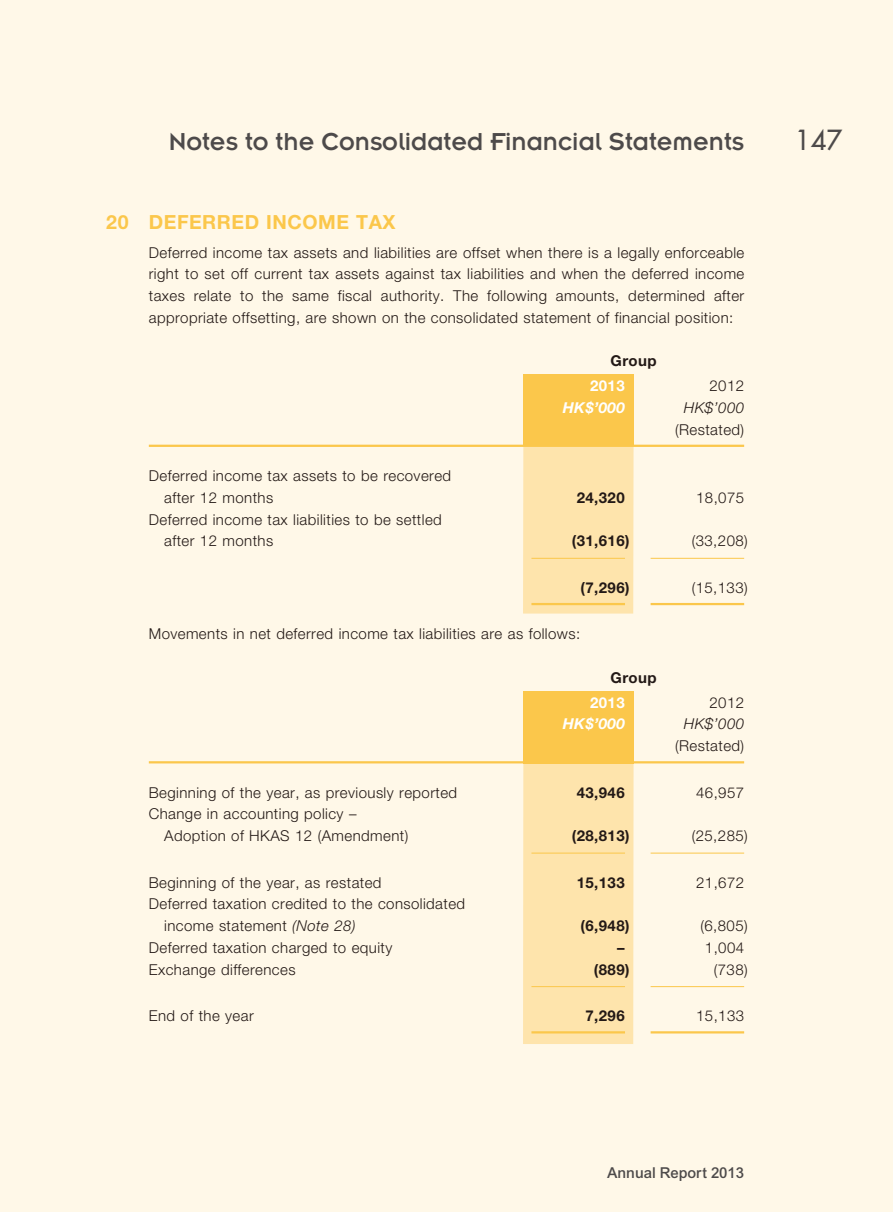
<style>
.page{position:relative;width:893px;height:1212px;background:#fff8e8}
.page>*{position:absolute;margin:0;border:0;box-sizing:border-box;transform-origin:0 0}
.t1{font:27px "Insignia LT Std";color:#4d4a4a}
.t2{font:500 27px "Futura Std";color:#4d4a4a}
.t3{font:700 19.5px "Helvetica Neue LT Std";letter-spacing:.03em;color:#fbc74b}
.t4{font:300 15px/21.8px "Helvetica Neue LT Std";letter-spacing:.03em;color:#231916}
.t5{font:700 15px "Helvetica Neue LT Std";letter-spacing:.03em;color:#231916}
.t6{font:500 15px "Arial MT Std";color:#4d4a4a}
.t7{font:italic 700 15px "Helvetica Neue LT Std";letter-spacing:.03em;color:#fff}
.t8{font:italic 300 15px "Helvetica Neue LT Std";letter-spacing:.03em;color:#231916}
.t9{font:700 15px "Helvetica Neue LT Std";letter-spacing:.03em;color:#fff}
.s1{font-style:italic}
</style>
<div class="page">
<div style="left:523px;top:447px;width:111px;height:166px;background:#fee4ac"></div>
<div style="left:523px;top:374px;width:111px;height:71px;background:#fbc74b"></div>
<hr style="left:149px;top:445px;width:595px;height:2px;background:#fbc74b">
<hr style="left:531px;top:558px;width:94px;height:1px;background:#fbc74b">
<hr style="left:651px;top:558px;width:93px;height:1px;background:#fbc74b">
<hr style="left:531px;top:603px;width:94px;height:2px;background:#fbc74b">
<hr style="left:651px;top:603px;width:93px;height:2px;background:#fbc74b">
<div style="left:523px;top:763px;width:111px;height:281px;background:#fee4ac"></div>
<div style="left:523px;top:691px;width:111px;height:72px;background:#fbc74b"></div>
<hr style="left:149px;top:761px;width:595px;height:2px;background:#fbc74b">
<hr style="left:531px;top:853px;width:94px;height:1px;background:#fbc74b">
<hr style="left:651px;top:853px;width:93px;height:1px;background:#fbc74b">
<hr style="left:531px;top:986px;width:94px;height:1px;background:#fbc74b">
<hr style="left:651px;top:986px;width:93px;height:1px;background:#fbc74b">
<hr style="left:531px;top:1031px;width:94px;height:2px;background:#fbc74b">
<hr style="left:651px;top:1031px;width:93px;height:2px;background:#fbc74b">
<h1 class="t1" style="left:169px;top:128px;width:577px">Notes to the Consolidated Financial Statements</h1>
<h1 class="t2" style="left:795px;top:123px;width:48px">147</h1>
<h2 class="t3" style="left:106px;top:210px;width:291px">20 DEFERRED INCOME TAX</h2>
<p class="t4" style="left:149px;top:241px;width:597px;text-align:justify">Deferred income tax assets and liabilities are offset when there is a legally enforceable right to set off current tax assets against tax liabilities and when the deferred income taxes relate to the same fiscal authority. The following amounts, determined after appropriate offsetting, are shown on the consolidated statement of financial position:</p>
<p class="t5" style="left:610px;top:352px;width:48px">Group</p>
<p class="t9" style="left:590px;top:376px;width:36px">2013</p>
<p class="t4" style="left:709px;top:375px;width:36px">2012</p>
<p class="t7" style="left:563px;top:398px;width:63px">HK$’000</p>
<p class="t8" style="left:684px;top:399px;width:62px">HK$’000</p>
<p class="t4" style="left:675px;top:418px;width:71px">(Restated)</p>
<p class="t4" style="left:164px;top:465px;width:288px;text-indent:-15px">Deferred income tax assets to be recovered after 12 months</p>
<p class="t5" style="left:577px;top:488px;width:49px">24,320</p>
<p class="t4" style="left:696px;top:486px;width:49px">18,075</p>
<p class="t4" style="left:164px;top:508px;width:279px;text-indent:-15px">Deferred income tax liabilities to be settled after 12 months</p>
<p class="t5" style="left:572px;top:532px;width:59px">(31,616)</p>
<p class="t4" style="left:692px;top:530px;width:58px">(33,208)</p>
<p class="t5" style="left:581px;top:578px;width:50px">(7,296)</p>
<p class="t4" style="left:692px;top:576px;width:58px">(15,133)</p>
<p class="t4" style="left:149px;top:623px;width:433px">Movements in net deferred income tax liabilities are as follows:</p>
<p class="t5" style="left:610px;top:668px;width:48px">Group</p>
<p class="t9" style="left:590px;top:693px;width:36px">2013</p>
<p class="t4" style="left:709px;top:691px;width:36px">2012</p>
<p class="t7" style="left:563px;top:715px;width:63px">HK$’000</p>
<p class="t8" style="left:684px;top:715px;width:62px">HK$’000</p>
<p class="t4" style="left:675px;top:735px;width:71px">(Restated)</p>
<p class="t4" style="left:149px;top:781px;width:310px">Beginning of the year, as previously reported</p>
<p class="t5" style="left:577px;top:783px;width:49px">43,946</p>
<p class="t4" style="left:696px;top:781px;width:49px">46,957</p>
<p class="t4" style="left:164px;top:803px;width:246px;text-indent:-15px">Change in accounting policy –<br>Adoption of HKAS 12 (Amendment)</p>
<p class="t5" style="left:572px;top:826px;width:59px">(28,813)</p>
<p class="t4" style="left:692px;top:825px;width:58px">(25,285)</p>
<p class="t4" style="left:149px;top:871px;width:234px">Beginning of the year, as restated</p>
<p class="t5" style="left:577px;top:873px;width:49px">15,133</p>
<p class="t4" style="left:696px;top:871px;width:49px">21,672</p>
<p class="t4" style="left:164px;top:893px;width:302px;text-indent:-15px">Deferred taxation credited to the consolidated income statement <span class="s1">(Note 28)</span></p>
<p class="t5" style="left:581px;top:916px;width:50px">(6,948)</p>
<p class="t4" style="left:700px;top:915px;width:49px">(6,805)</p>
<p class="t4" style="left:149px;top:936px;width:245px">Deferred taxation charged to equity</p>
<p class="t5" style="left:617px;top:938px;width:9px">–</p>
<p class="t4" style="left:705px;top:936px;width:41px">1,004</p>
<p class="t4" style="left:149px;top:958px;width:148px">Exchange differences</p>
<p class="t5" style="left:594px;top:960px;width:37px">(889)</p>
<p class="t4" style="left:714px;top:958px;width:35px">(738)</p>
<p class="t4" style="left:149px;top:1005px;width:106px">End of the year</p>
<p class="t5" style="left:585px;top:1006px;width:41px">7,296</p>
<p class="t4" style="left:696px;top:1005px;width:49px">15,133</p>
<p class="t6" style="left:607px;top:1164px;width:139px">Annual Report 2013</p>
</div>
